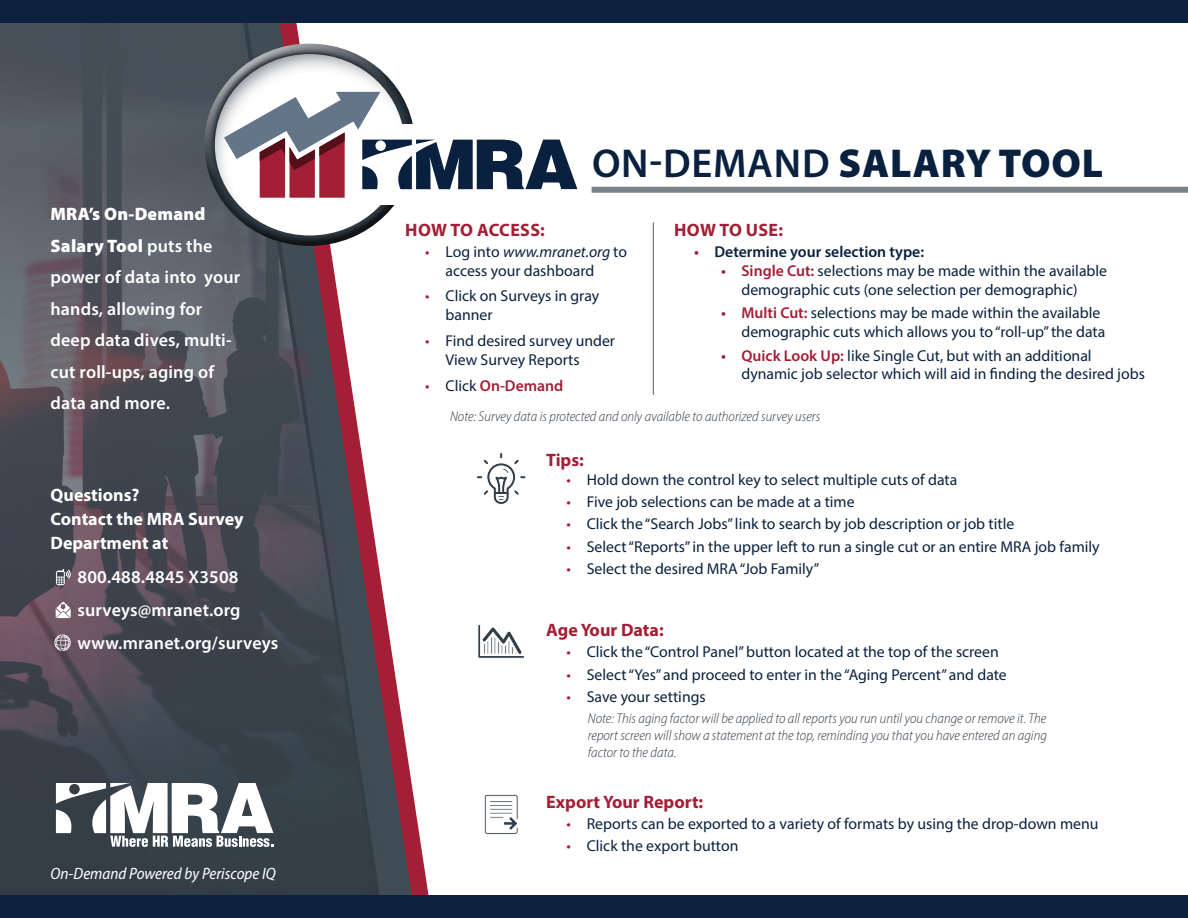
<style>
.page{position:relative;width:1188px;height:918px;background:#fff}
.page>*{position:absolute;margin:0;border:0;box-sizing:border-box;transform-origin:0 0}
.t1{font:900 40.5px "Myriad Pro";letter-spacing:.02em;color:#09213e}
.t2{font:600 18px/31.5px "Myriad Pro";letter-spacing:.01em;color:#fff}
.t3{font:700 18px "Myriad Pro";color:#a31f35}
.t4{font:700 18px/24px "Myriad Pro";color:#fff}
.t5{font:italic semi-condensed 16.5px "Myriad Pro";color:#fff}
.t6{font:15.75px/18.9px "Myriad Pro";color:#09213e}
.t7{font:600 15.75px "Myriad Pro";color:#09213e}
.t8{font:600 15.75px "Myriad Pro";color:#a31f35}
.t9{font:italic 300 semi-condensed 14.25px/17.1px "Myriad Pro";color:#323e48;text-align:justify}
.s1{font-weight:900}
.s2{font-weight:600}
.s3{color:#a31f35}
.s4{font-style:italic}
.s5{font-weight:400}
.s6{font-weight:400;color:#09213e}
.s7{font-weight:600;color:#a31f35}
</style>
<div class="page">
<img style="left:0;top:22px;width:431px;height:874px">
<div style="left:0;top:896px;width:1188px;height:22px;background:#0b213e"></div>
<svg style="left:56px;top:784px;width:217px;height:63px"></svg>
<svg style="left:484px;top:794px;width:34px;height:41px"></svg>
<svg style="left:477px;top:453px;width:49px;height:52px"></svg>
<svg style="left:477px;top:625px;width:47px;height:34px"></svg>
<div style="left:202px;top:43px;width:207px;height:154px;background:#fff;opacity:.75"></div>
<div style="left:207px;top:77px;width:208px;height:171px;background:#231f20;opacity:.75"></div>
<div style="left:365px;top:125px;width:81px;height:80px;background:#fff"></div>
<svg style="left:224px;top:92px;width:353px;height:106px"></svg>
<div style="left:592px;top:187px;width:596px;height:6px;background:#7a8288"></div>
<hr style="left:653px;top:222px;width:1px;height:173px;background:#696b74">
<div style="left:0;top:0;width:1188px;height:22px;background:#0b213e"></div>
<svg style="left:56px;top:569px;width:15px;height:16px"></svg>
<svg style="left:56px;top:601px;width:15px;height:17px"></svg>
<svg style="left:54px;top:635px;width:17px;height:16px"></svg>
<p class="t2" style="left:51px;top:198px;width:191px"><span class="s1">MRA’s On-Demand<br>Salary Tool</span> puts the power of data into your hands, allowing for deep data dives, multi&shy;cut roll-ups, aging of data and more.</p>
<p class="t4" style="left:51px;top:482px;width:91px">Questions?</p>
<p class="t4" style="left:51px;top:506px;width:195px">Contact the MRA Survey<br>Department at</p>
<p class="t2" style="left:78px;top:561px;width:163px">800.488.4845 X3508</p>
<p class="t2" style="left:78px;top:594px;width:165px">surveys@mranet.org</p>
<p class="t2" style="left:78px;top:627px;width:202px">www.mranet.org/surveys</p>
<p class="t5" style="left:51px;top:863px;width:227px">On-Demand Powered by Periscope IQ</p>
<h1 class="t1" style="left:592px;top:136px;width:513px"><span class="s2">ON-DEMAND</span> SALARY TOOL</h1>
<p class="t3" style="left:405px;top:218px;width:141px">HOW TO ACCESS:</p>
<p class="t6" style="left:446px;top:242px;width:183px;text-indent:-20px"><span class="s3">•</span> Log into <span class="s4">www.mranet.org</span> to access your dashboard</p>
<p class="t6" style="left:446px;top:286px;width:155px;text-indent:-20px"><span class="s3">•</span> Click on Surveys in gray banner</p>
<p class="t6" style="left:446px;top:331px;width:171px;text-indent:-20px"><span class="s3">•</span> Find desired survey under<br>View Survey Reports</p>
<p class="t8" style="left:425px;top:375px;width:140px"><span class="s5">•</span> <span class="s6">Click</span> On-Demand</p>
<p class="t3" style="left:674px;top:218px;width:110px">HOW TO USE:</p>
<p class="t7" style="left:694px;top:242px;width:231px"><span class="s3">•</span> Determine your selection type:</p>
<p class="t6" style="left:721px;top:261px;width:387px;text-align:center"><span class="s7">• Single Cut:</span> selections may be made within the available demographic cuts (one selection per demographic)</p>
<p class="t6" style="left:741px;top:303px;width:365px;text-indent:-20px"><span class="s7">• Multi Cut:</span> selections may be made within the available demographic cuts which allows you to “roll-up” the data</p>
<p class="t6" style="left:741px;top:346px;width:405px;text-indent:-20px"><span class="s7">• Quick Look Up:</span> like Single Cut, but with an additional dynamic job selector which will aid in finding the desired jobs</p>
<p class="t9" style="left:450px;top:408px;width:372px">Note: Survey data is protected and only available to authorized survey users</p>
<p class="t3" style="left:546px;top:448px;width:39px">Tips:</p>
<p class="t6" style="left:567px;top:470px;width:392px"><span class="s3">•</span> Hold down the control key to select multiple cuts of data</p>
<p class="t6" style="left:567px;top:492px;width:290px"><span class="s3">•</span> Five job selections can be made at a time</p>
<p class="t6" style="left:567px;top:514px;width:449px"><span class="s3">•</span> Click the “Search Jobs” link to search by job description or job title</p>
<p class="t6" style="left:567px;top:537px;width:535px"><span class="s3">•</span> Select “Reports” in the upper left to run a single cut or an entire MRA job family</p>
<p class="t6" style="left:567px;top:559px;width:254px"><span class="s3">•</span> Select the desired MRA “Job Family”</p>
<p class="t3" style="left:546px;top:618px;width:119px">Age Your Data:</p>
<p class="t6" style="left:567px;top:642px;width:434px"><span class="s3">•</span> Click the “Control Panel” button located at the top of the screen</p>
<p class="t6" style="left:567px;top:665px;width:442px"><span class="s3">•</span> Select “Yes” and proceed to enter in the “Aging Percent” and date</p>
<p class="t6" style="left:567px;top:687px;width:141px"><span class="s3">•</span> Save your settings</p>
<p class="t9" style="left:588px;top:710px;width:461px">Note: This aging factor will be applied to all reports you run until you change or remove it. The report screen will show a statement at the top, reminding you that you have entered an aging factor to the data.</p>
<p class="t3" style="left:546px;top:790px;width:159px">Export Your Report:</p>
<p class="t6" style="left:567px;top:814px;width:534px"><span class="s3">•</span> Reports can be exported to a variety of formats by using the drop-down menu</p>
<p class="t6" style="left:567px;top:836px;width:173px"><span class="s3">•</span> Click the export button</p>
</div>
